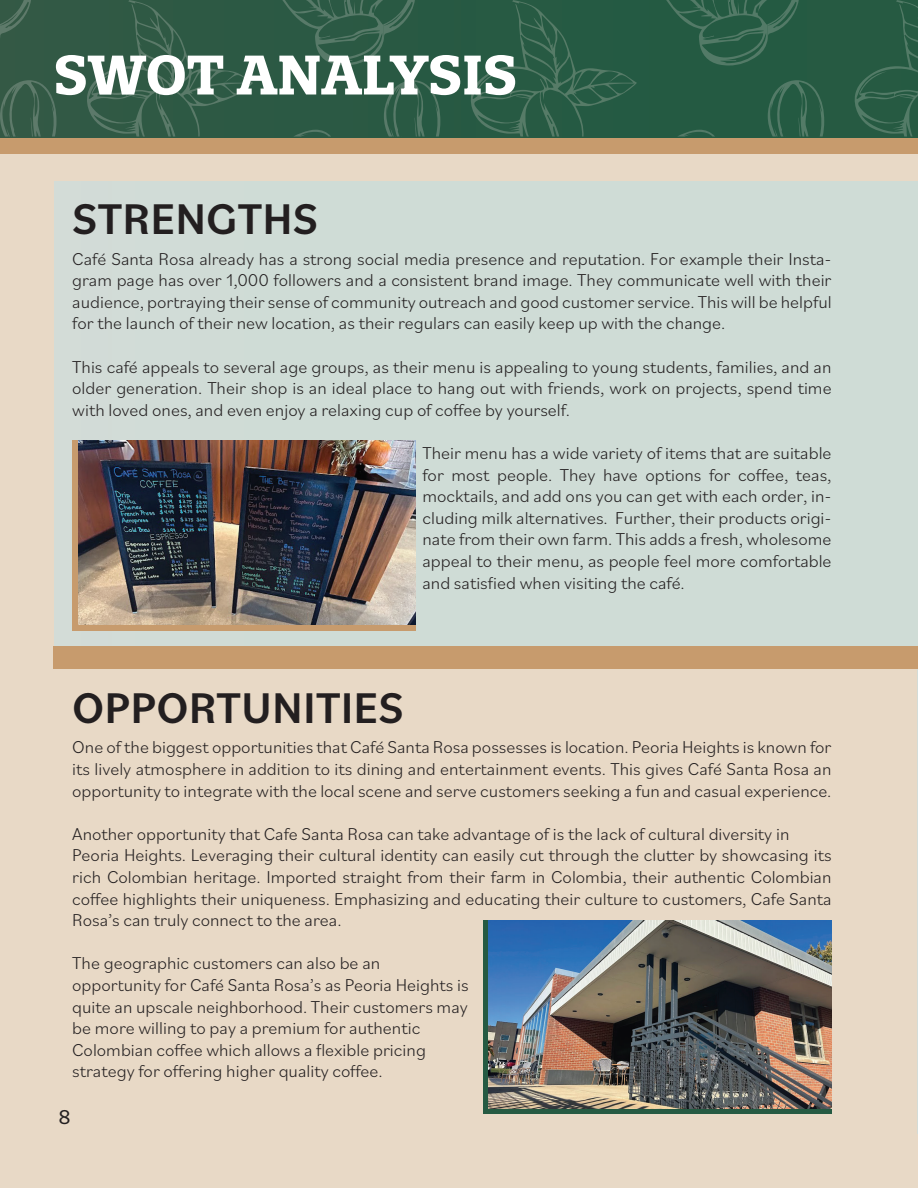
<style>
.page{position:relative;width:918px;height:1188px;background:#fff}
.page>*{position:absolute;margin:0;border:0;box-sizing:border-box;transform-origin:0 0}
.t1{font:700 54px "Quatro Slab";color:#fff}
.t2{font:500 45px "Bilo";color:#231f20}
.t3{font:21px "Bilo";color:#231f20}
.t4{font:300 18px/21.6px "Bilo";color:#231f20;text-align:justify}
</style>
<div class="page">
<div style="left:0;top:0;width:918px;height:138px;background:#275943"></div>
<div style="left:0;top:138px;width:918px;height:16px;background:#c79b6d"></div>
<div style="left:0;top:154px;width:918px;height:1034px;background:#e8d9c6"></div>
<svg style="left:87px;top:0;width:166px;height:136px"></svg>
<svg style="left:295px;top:130px;width:36px;height:6px"></svg>
<svg style="left:0;top:80px;width:57px;height:56px"></svg>
<svg style="left:0;top:0;width:31px;height:39px"></svg>
<svg style="left:471px;top:0;width:166px;height:136px"></svg>
<svg style="left:679px;top:130px;width:35px;height:6px"></svg>
<svg style="left:384px;top:80px;width:56px;height:56px"></svg>
<svg style="left:282px;top:0;width:133px;height:66px"></svg>
<svg style="left:854px;top:0;width:64px;height:136px"></svg>
<svg style="left:768px;top:80px;width:56px;height:56px"></svg>
<svg style="left:666px;top:0;width:133px;height:66px"></svg>
<div style="left:54px;top:182px;width:864px;height:487px;background:#cfdcd6"></div>
<hr style="left:917px;top:646px;width:1px;height:488px;background:#d3dcd7">
<div style="left:54px;top:646px;width:864px;height:23px;background:#c79b6d"></div>
<div style="left:72px;top:441px;width:344px;height:190px;background:#c79b6d"></div>
<img style="left:79px;top:441px;width:337px;height:184px">
<svg style="left:483px;top:920px;width:349px;height:193px;background:#315d46"></svg>
<img style="left:488px;top:920px;width:344px;height:188px">
<h1 class="t1" style="left:54px;top:41px;width:465px">SWOT ANALYSIS</h1>
<h2 class="t2" style="left:72px;top:189px;width:247px">STRENGTHS</h2>
<p class="t4" style="left:72px;top:247px;width:761px">Café Santa Rosa already has a strong social media presence and reputation. For example their Insta&shy;gram page has over 1,000 followers and a consistent brand image. They communicate well with their audience, portraying their sense of community outreach and good customer service. This will be helpful for the launch of their new location, as their regulars can easily keep up with the change.</p>
<p class="t4" style="left:72px;top:355px;width:761px">This café appeals to several age groups, as their menu is appealing to young students, families, and an older generation. Their shop is an ideal place to hang out with friends, work on projects, spend time with loved ones, and even enjoy a relaxing cup of coffee by yourself.</p>
<p class="t4" style="left:422px;top:441px;width:411px">Their menu has a wide variety of items that are suitable for most people. They have options for coffee, teas, mocktails, and add ons you can get with each order, in&shy;cluding milk alternatives. Further, their products origi&shy;nate from their own farm. This adds a fresh, wholesome appeal to their menu, as people feel more comfortable and satisfied when visiting the café.</p>
<h2 class="t2" style="left:72px;top:677px;width:333px">OPPORTUNITIES</h2>
<p class="t4" style="left:72px;top:735px;width:761px">One of the biggest opportunities that Café Santa Rosa possesses is location. Peoria Heights is known for its lively atmosphere in addition to its dining and entertainment events. This gives Café Santa Rosa an opportunity to integrate with the local scene and serve customers seeking a fun and casual experience.</p>
<p class="t4" style="left:72px;top:822px;width:761px;text-align:left">Another opportunity that Cafe Santa Rosa can take advantage of is the lack of cultural diversity in Peoria Heights. Leveraging their cultural identity can easily cut through the clutter by showcasing its rich Colombian heritage. Imported straight from their farm in Colombia, their authentic Colombian coffee highlights their uniqueness. Emphasizing and educating their culture to customers, Cafe Santa Rosa’s can truly connect to the area.</p>
<p class="t4" style="left:72px;top:951px;width:398px;text-align:left">The geographic customers can also be an opportunity for Café Santa Rosa’s as Peoria Heights is quite an upscale neighborhood. Their customers may be more willing to pay a premium for authentic Colombian coffee which allows a flexible pricing strategy for offering higher quality coffee.</p>
<p class="t3" style="left:58px;top:1102px;width:14px">8</p>
</div>
